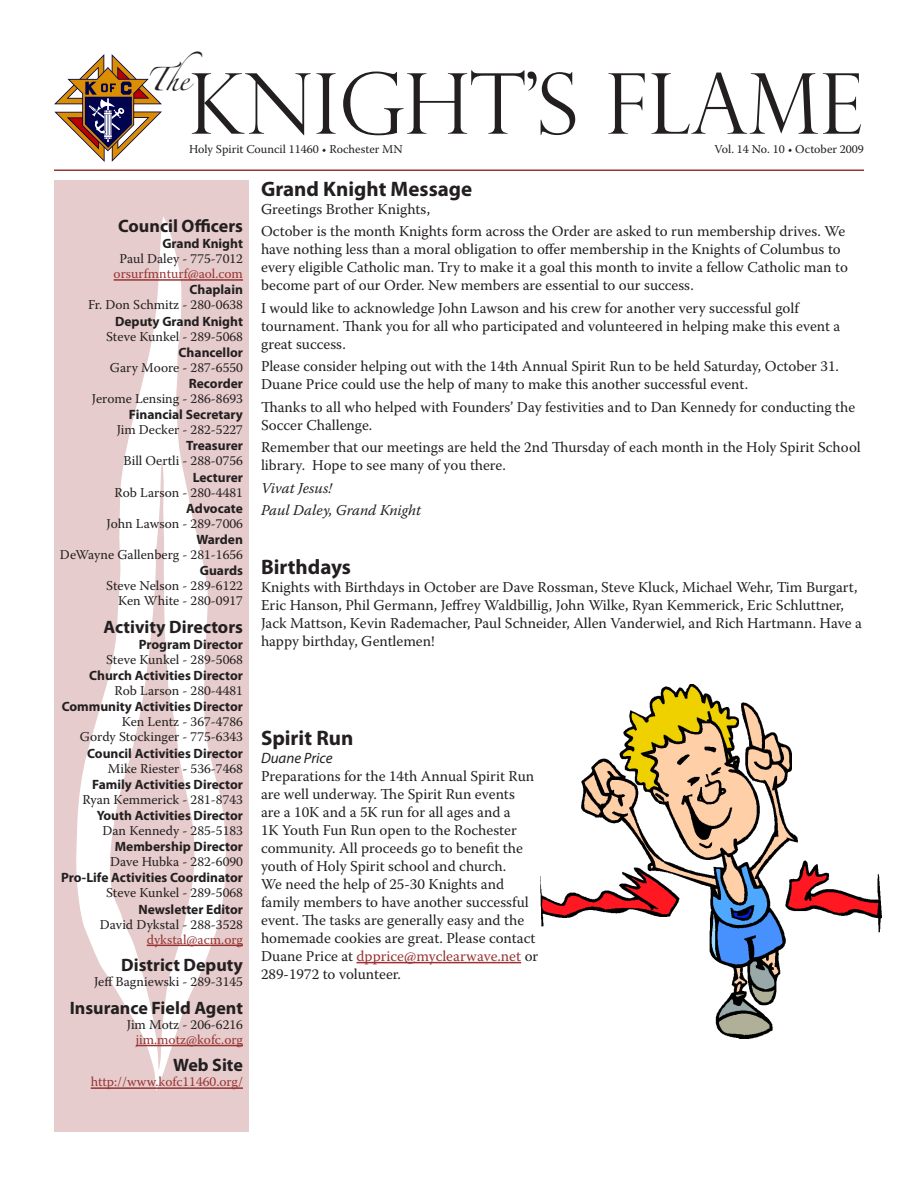
<style>
.page{position:relative;width:918px;height:1188px;background:#fff}
.page>*{position:absolute;margin:0;border:0;box-sizing:border-box;transform-origin:0 0}
.Banner{font:300 84px "Perpetua Titling";color:#231f20}
.Article_Heading{font:700 21px "Myriad Pro";color:#231f20}
.Banner-2{font:21px "Zapfino";color:#231f20}
.Directory_Heading{font:700 18px "Myriad Pro";color:#231f20}
.Article_Text{font:15px/18px "Warnock Pro";color:#231f20}
.Signature_Text{font:italic 15px "Warnock Pro";letter-spacing:-.005em;color:#231f20}
.Article_Byline{font:italic 15px "Myriad Pro";color:#231f20}
.Directory_Text{font:13.5px "Warnock Pro";color:#231f20}
.Directory_Title{font:700 13.5px "Myriad Pro";color:#231f20}
.Directory_Text-2{font:13.5px "Warnock Pro";color:#933}
.Page_Footer{font:12px "Warnock Pro";color:#231f20}
.s1{color:#933}
</style>
<div class="page">
<div style="left:54px;top:180px;width:195px;height:951px;background:#e6cccc"></div>
<svg style="left:76px;top:216px;width:153px;height:875px"></svg>
<svg style="left:109px;top:461px;width:87px;height:609px"></svg>
<svg style="left:54px;top:54px;width:108px;height:108px"></svg>
<hr style="left:54px;top:170px;width:810px;height:1px;background:#933">
<hr style="left:114px;top:279px;width:129px;height:2px;background:#933">
<hr style="left:147px;top:945px;width:96px;height:1px;background:#933">
<hr style="left:136px;top:1045px;width:107px;height:1px;background:#933">
<hr style="left:91px;top:1087px;width:152px;height:2px;background:#933">
<hr style="left:357px;top:962px;width:164px;height:1px;background:#933">
<img style="left:540px;top:684px;width:342px;height:354px">
<p class="Banner-2" style="left:146px;top:70px;width:58px">T he</p>
<p class="Banner" style="left:189px;top:53px;width:675px">KNIGHT’S FLAME</p>
<p class="Page_Footer" style="left:189px;top:142px;width:215px">Holy Spirit Council 11460 • Rochester MN</p>
<p class="Page_Footer" style="left:714px;top:142px;width:151px">Vol. 14 No. 10 • October 2009</p>
<p class="Directory_Heading" style="left:118px;top:214px;width:126px">Council Officers</p>
<p class="Directory_Title" style="left:162px;top:235px;width:82px">Grand Knight</p>
<p class="Directory_Text" style="left:119px;top:251px;width:125px">Paul Daley - 775-7012</p>
<p class="Directory_Text-2" style="left:114px;top:266px;width:131px">orsurfmnturf@aol.com</p>
<p class="Directory_Title" style="left:189px;top:281px;width:55px">Chaplain</p>
<p class="Directory_Text" style="left:88px;top:297px;width:156px">Fr. Don Schmitz - 280-0638</p>
<p class="Directory_Title" style="left:115px;top:312px;width:129px">Deputy Grand Knight</p>
<p class="Directory_Text" style="left:106px;top:328px;width:138px">Steve Kunkel - 289-5068</p>
<p class="Directory_Title" style="left:179px;top:343px;width:66px">Chancellor</p>
<p class="Directory_Text" style="left:110px;top:359px;width:135px">Gary Moore - 287-6550</p>
<p class="Directory_Title" style="left:189px;top:375px;width:56px">Recorder</p>
<p class="Directory_Text" style="left:92px;top:390px;width:153px">Jerome Lensing - 286-8693</p>
<p class="Directory_Title" style="left:129px;top:406px;width:116px">Financial Secretary</p>
<p class="Directory_Text" style="left:117px;top:422px;width:128px">Jim Decker - 282-5227</p>
<p class="Directory_Title" style="left:186px;top:437px;width:58px">Treasurer</p>
<p class="Directory_Text" style="left:124px;top:453px;width:121px">Bill Oertli - 288-0756</p>
<p class="Directory_Title" style="left:193px;top:468px;width:52px">Lecturer</p>
<p class="Directory_Text" style="left:114px;top:484px;width:130px">Rob Larson - 280-4481</p>
<p class="Directory_Title" style="left:186px;top:499px;width:58px">Advocate</p>
<p class="Directory_Text" style="left:106px;top:515px;width:138px">John Lawson - 289-7006</p>
<p class="Directory_Title" style="left:196px;top:531px;width:48px">Warden</p>
<p class="Directory_Text" style="left:60px;top:546px;width:185px">DeWayne Gallenberg - 281-1656</p>
<p class="Directory_Title" style="left:200px;top:562px;width:45px">Guards</p>
<p class="Directory_Text" style="left:106px;top:578px;width:138px">Steve Nelson - 289-6122</p>
<p class="Directory_Text" style="left:118px;top:593px;width:126px">Ken White - 280-0917</p>
<p class="Directory_Heading" style="left:104px;top:615px;width:141px">Activity Directors</p>
<p class="Directory_Title" style="left:139px;top:636px;width:106px">Program Director</p>
<p class="Directory_Text" style="left:106px;top:651px;width:138px">Steve Kunkel - 289-5068</p>
<p class="Directory_Title" style="left:89px;top:667px;width:155px">Church Activities Director</p>
<p class="Directory_Text" style="left:114px;top:683px;width:130px">Rob Larson - 280-4481</p>
<p class="Directory_Title" style="left:62px;top:698px;width:183px">Community Activities Director</p>
<p class="Directory_Text" style="left:122px;top:714px;width:123px">Ken Lentz - 367-4786</p>
<p class="Directory_Text" style="left:80px;top:729px;width:165px">Gordy Stockinger - 775-6343</p>
<p class="Directory_Title" style="left:87px;top:744px;width:157px">Council Activities Director</p>
<p class="Directory_Text" style="left:108px;top:760px;width:137px">Mike Riester - 536-7468</p>
<p class="Directory_Title" style="left:92px;top:775px;width:152px">Family Activities Director</p>
<p class="Directory_Text" style="left:82px;top:791px;width:162px">Ryan Kemmerick - 281-8743</p>
<p class="Directory_Title" style="left:97px;top:807px;width:148px">Youth Activities Director</p>
<p class="Directory_Text" style="left:103px;top:822px;width:142px">Dan Kennedy - 285-5183</p>
<p class="Directory_Title" style="left:115px;top:838px;width:130px">Membership Director</p>
<p class="Directory_Text" style="left:110px;top:854px;width:134px">Dave Hubka - 282-6090</p>
<p class="Directory_Title" style="left:61px;top:869px;width:183px">Pro-Life Activities Coordinator</p>
<p class="Directory_Text" style="left:106px;top:885px;width:138px">Steve Kunkel - 289-5068</p>
<p class="Directory_Title" style="left:138px;top:900px;width:106px">Newsletter Editor</p>
<p class="Directory_Text" style="left:100px;top:916px;width:145px">David Dykstal - 288-3528</p>
<p class="Directory_Text-2" style="left:147px;top:931px;width:98px">dykstal@acm.org</p>
<p class="Directory_Heading" style="left:121px;top:953px;width:123px">District Deputy</p>
<p class="Directory_Text" style="left:94px;top:974px;width:150px">Jeff Bagniewski - 289-3145</p>
<p class="Directory_Heading" style="left:70px;top:996px;width:175px">Insurance Field Agent</p>
<p class="Directory_Text" style="left:127px;top:1016px;width:118px">Jim Motz - 206-6216</p>
<p class="Directory_Text-2" style="left:136px;top:1031px;width:109px">jim.motz@kofc.org</p>
<p class="Directory_Heading" style="left:173px;top:1054px;width:71px">Web Site</p>
<p class="Directory_Text-2" style="left:91px;top:1074px;width:154px">http://www.kofc11460.org/</p>
<p class="Article_Heading" style="left:261px;top:175px;width:213px">Grand Knight Message</p>
<p class="Article_Text" style="left:261px;top:200px;width:171px">Greetings Brother Knights,</p>
<p class="Article_Text" style="left:261px;top:222px;width:588px">October is the month Knights form across the Order are asked to run membership drives. We have nothing less than a moral obligation to offer membership in the Knights of Columbus to every eligible Catholic man. Try to make it a goal this month to invite a fellow Catholic man to become part of our Order. New members are essential to our success.</p>
<p class="Article_Text" style="left:261px;top:299px;width:581px">I would like to acknowledge John Lawson and his crew for another very successful golf tournament. Thank you for all who participated and volunteered in helping make this event a great success.</p>
<p class="Article_Text" style="left:261px;top:357px;width:580px">Please consider helping out with the 14th Annual Spirit Run to be held Saturday, October 31.<br>Duane Price could use the help of many to make this another successful event.</p>
<p class="Article_Text" style="left:261px;top:398px;width:596px">Thanks to all who helped with Founders’ Day festivities and to Dan Kennedy for conducting the<br>Soccer Challenge.</p>
<p class="Article_Text" style="left:261px;top:438px;width:601px">Remember that our meetings are held the 2nd Thursday of each month in the Holy Spirit School library. Hope to see many of you there.</p>
<p class="Signature_Text" style="left:261px;top:479px;width:72px">Vivat Jesus!</p>
<p class="Signature_Text" style="left:261px;top:501px;width:161px">Paul Daley, Grand Knight</p>
<p class="Article_Heading" style="left:261px;top:553px;width:91px">Birthdays</p>
<p class="Article_Text" style="left:261px;top:578px;width:602px">Knights with Birthdays in October are Dave Rossman, Steve Kluck, Michael Wehr, Tim Burgart, Eric Hanson, Phil Germann, Jeffrey Waldbillig, John Wilke, Ryan Kemmerick, Eric Schluttner, Jack Mattson, Kevin Rademacher, Paul Schneider, Allen Vanderwiel, and Rich Hartmann. Have a happy birthday, Gentlemen!</p>
<p class="Article_Heading" style="left:261px;top:724px;width:94px">Spirit Run</p>
<p class="Article_Byline" style="left:261px;top:748px;width:73px">Duane Price</p>
<p class="Article_Text" style="left:261px;top:767px;width:279px">Preparations for the 14th Annual Spirit Run are well underway. The Spirit Run events<br>are a 10K and a 5K run for all ages and a<br>1K Youth Fun Run open to the Rochester community. All proceeds go to benefit the youth of Holy Spirit school and church.<br>We need the help of 25-30 Knights and family members to have another successful event. The tasks are generally easy and the homemade cookies are great. Please contact Duane Price at <span class="s1">dpprice@myclearwave.net</span> or 289-1972 to volunteer.</p>
</div>
